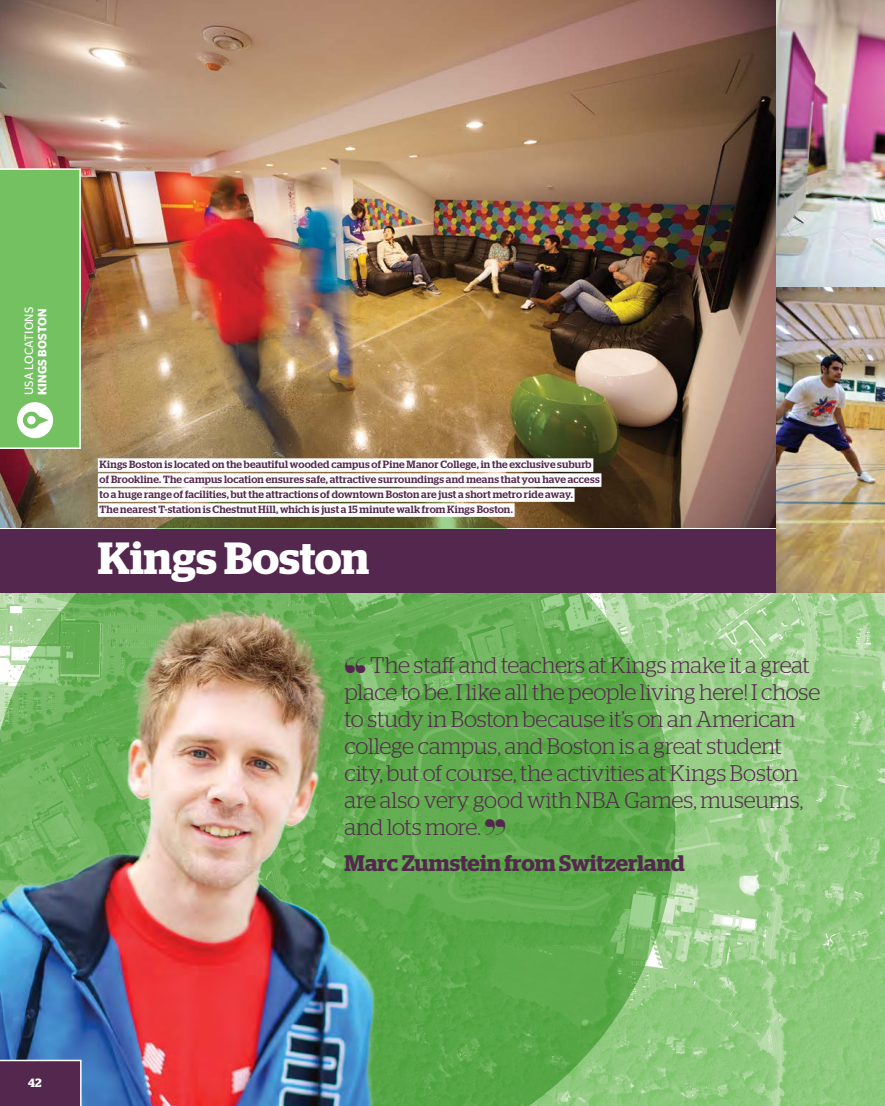
<style>
.page{position:relative;width:885px;height:1106px;background:#fff}
.page>*{position:absolute;margin:0;border:0;box-sizing:border-box;transform-origin:0 0}
.t1{font:600 45px "Stag";color:#fff}
.t2{font:300 22.5px/27px "Stag";letter-spacing:-.005em;color:#54284e}
.t3{font:600 22.5px "Stag";color:#54284e}
.t4{font:12px "Stag Sans";letter-spacing:.02em;color:#fff}
.t5{font:600 12px "Stag Sans";letter-spacing:.02em;color:#fff}
.t6{font:600 12px "Stag";color:#fff}
.t7{font:500 10.5px/15px "Stag";letter-spacing:.015em;color:#54284e}
.s1{font-weight:100}
</style>
<div class="page">
<img style="left:675px;top:593px;width:209px;height:513px">
<img style="left:776px;top:288px;width:108px;height:304px">
<img style="left:0;top:0;width:774px;height:528px">
<img style="left:776px;top:0;width:108px;height:286px">
<svg style="left:0;top:480px;width:675px;height:626px;background:#66a653"></svg>
<img style="left:0;top:606px;width:382px;height:500px">
<div style="left:0;top:529px;width:775px;height:63px;background:#54284e"></div>
<div style="left:98px;top:458px;width:495px;height:14px;background:#fff"></div>
<div style="left:98px;top:473px;width:503px;height:14px;background:#fff"></div>
<div style="left:98px;top:488px;width:476px;height:14px;background:#fff"></div>
<div style="left:98px;top:503px;width:416px;height:14px;background:#fff"></div>
<svg style="left:0;top:168px;width:81px;height:281px;background:#7dc46b"></svg>
<svg style="left:0;top:1059px;width:82px;height:47px;background:#5b3458"></svg>
<p class="t4" style="left:22px;top:395px;width:90px;rotate:-90deg">usa Locations</p>
<p class="t5" style="left:36px;top:395px;width:88px;rotate:-90deg">kings Boston</p>
<p class="t7" style="left:100px;top:457px;width:501px">Kings Boston is located on the beautiful wooded campus of Pine Manor College, in the exclusive suburb of Brookline. The campus location ensures safe, attractive surroundings and means that you have access to a huge range of facilities, but the attractions of downtown Boston are just a short metro ride away.<br>The nearest T-station is Chestnut Hill, which is just a 15 minute walk from Kings Boston.</p>
<h1 class="t1" style="left:98px;top:532px;width:273px">Kings Boston</h1>
<p class="t2" style="left:344px;top:651px;width:477px"><span class="s1">“</span> The staff and teachers at Kings make it a great place to be. I like all the people living here! I chose to study in Boston because it’s on an American college campus, and Boston is a great student city, but of course, the activities at Kings Boston are also very good with NBA Games, museums, and lots more. <span class="s1">”</span></p>
<h2 class="t3" style="left:344px;top:850px;width:341px">Marc Zumstein from Switzerland</h2>
<p class="t6" style="left:28px;top:1076px;width:15px">42</p>
</div>
